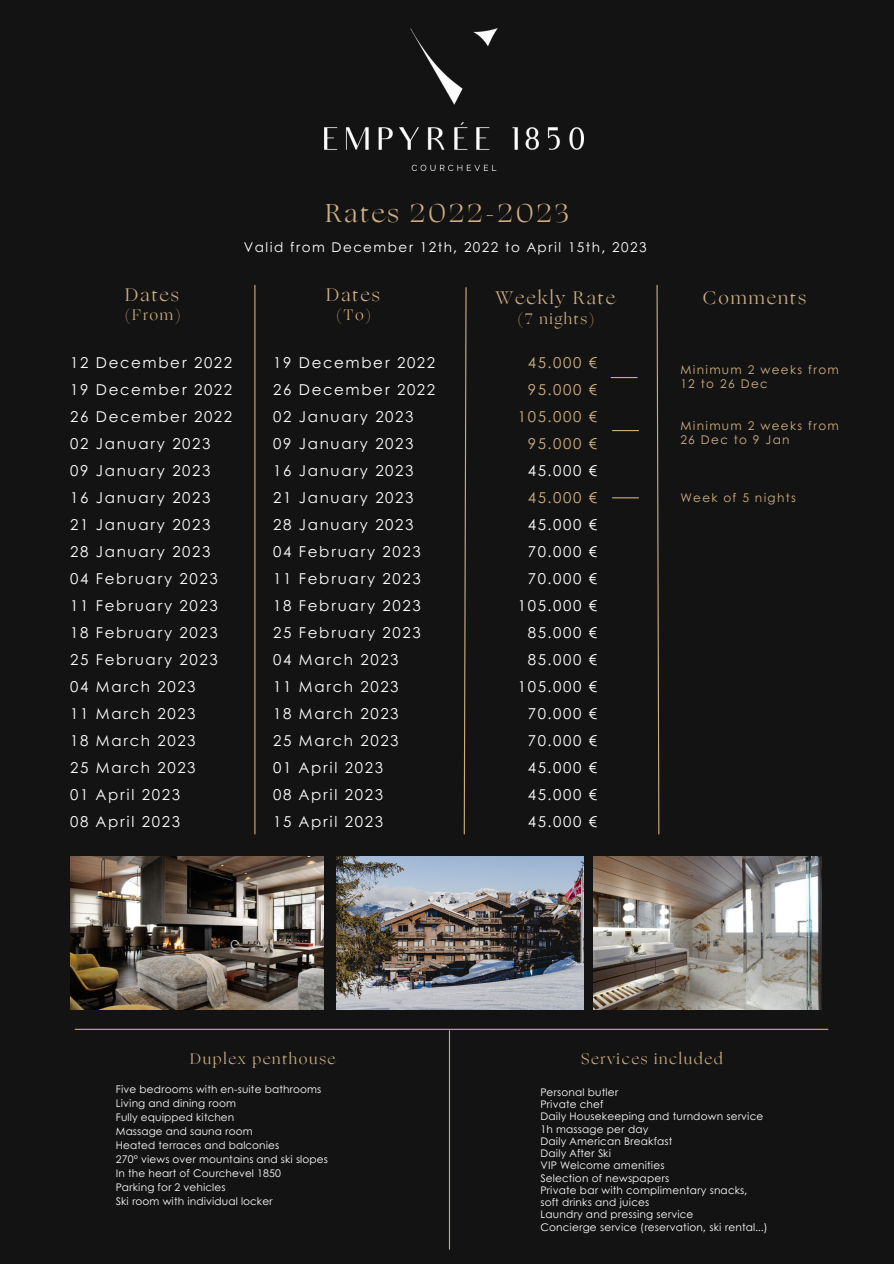
<style>
.page{position:relative;width:894px;height:1264px;background:#fff}
.page>*{position:absolute;margin:0;border:0;box-sizing:border-box;transform-origin:0 0}
.t1{font:25.5px "Ogg";letter-spacing:.11em;color:#cdae80}
.t2{font:18px "Ogg";letter-spacing:.11em;color:#cdae80}
.t3{font:15px/27px "Century Gothic";letter-spacing:.11em;color:#fff}
.t4{font:15px "Ogg";letter-spacing:.11em;color:#cdae80}
.t5{font:15px/27px "Century Gothic";letter-spacing:.11em;color:#cdae80;text-align:right}
.t6{font:13.5px "Century Gothic";letter-spacing:.11em;color:#fff}
.t7{font:12px/14px "Century Gothic";letter-spacing:.11em;color:#cdae80}
.t8{font:10.5px/12.3px "Century Gothic";letter-spacing:.015em;color:#fff}
</style>
<div class="page">
<div style="left:0;top:0;width:893px;height:1263px;background:#131313"></div>
<hr style="left:254px;top:285px;width:1px;height:549px;background:#cdae80">
<svg style="left:463px;top:287px;width:4px;height:548px"></svg>
<svg style="left:656px;top:285px;width:3px;height:550px"></svg>
<hr style="left:449px;top:1030px;width:1px;height:219px;background:#cdae80">
<hr style="left:75px;top:1028px;width:752px;height:1px;background:#cdae80">
<img style="left:324px;top:29px;width:259px;height:142px">
<svg style="left:612px;top:497px;width:26px;height:1px"></svg>
<svg style="left:612px;top:430px;width:26px;height:1px"></svg>
<svg style="left:611px;top:377px;width:26px;height:1px"></svg>
<img style="left:70px;top:856px;width:254px;height:153px">
<img style="left:336px;top:856px;width:247px;height:153px">
<img style="left:593px;top:856px;width:228px;height:153px">
<p class="t2" style="left:125px;top:281px;width:55px">Dates</p>
<p class="t4" style="left:124px;top:303px;width:58px">(From)</p>
<h1 class="t1" style="left:325px;top:194px;width:245px">Rates 2022-2023</h1>
<p class="t6" style="left:244px;top:237px;width:404px">Valid from December 12th, 2022 to April 15th, 2023</p>
<p class="t2" style="left:326px;top:281px;width:55px">Dates</p>
<p class="t4" style="left:336px;top:303px;width:37px">(To)</p>
<p class="t2" style="left:495px;top:285px;width:121px">Weekly Rate</p>
<p class="t4" style="left:517px;top:307px;width:79px">(7 nights)</p>
<p class="t3" style="left:70px;top:348px;width:163px">12 December 2022<br>19 December 2022<br>26 December 2022<br>02 January 2023<br>09 January 2023<br>16 January 2023<br>21 January 2023<br>28 January 2023<br>04 February 2023<br>11 February 2023<br>18 February 2023<br>25 February 2023<br>04 March 2023<br>11 March 2023<br>18 March 2023<br>25 March 2023<br>01 April 2023<br>08 April 2023</p>
<p class="t3" style="left:273px;top:348px;width:163px">19 December 2022<br>26 December 2022<br>02 January 2023<br>09 January 2023<br>16 January 2023<br>21 January 2023<br>28 January 2023<br>04 February 2023<br>11 February 2023<br>18 February 2023<br>25 February 2023<br>04 March 2023<br>11 March 2023<br>18 March 2023<br>25 March 2023<br>01 April 2023<br>08 April 2023<br>15 April 2023</p>
<p class="t5" style="left:517px;top:348px;width:81px">45.000 €<br>95.000 €<br>105.000 €<br>95.000 €</p>
<p class="t3" style="left:527px;top:456px;width:71px">45.000 €</p>
<p class="t5" style="left:527px;top:483px;width:71px">45.000 €</p>
<p class="t3" style="left:517px;top:510px;width:81px;text-align:right">45.000 €<br>70.000 €<br>70.000 €<br>105.000 €<br>85.000 €<br>85.000 €<br>105.000 €<br>70.000 €<br>70.000 €<br>45.000 €<br>45.000 €<br>45.000 €</p>
<p class="t2" style="left:702px;top:285px;width:105px">Comments</p>
<p class="t7" style="left:680px;top:362px;width:160px">Minimum 2 weeks from<br>12 to 26 Dec</p>
<p class="t7" style="left:680px;top:418px;width:160px">Minimum 2 weeks from<br>26 Dec to 9 Jan</p>
<p class="t7" style="left:680px;top:490px;width:117px">Week of 5 nights</p>
<p class="t4" style="left:190px;top:1047px;width:146px">Duplex penthouse</p>
<p class="t4" style="left:581px;top:1047px;width:143px">Services included</p>
<p class="t8" style="left:116px;top:1081px;width:213px;line-height:14px">Five bedrooms with en-suite bathrooms<br>Living and dining room<br>Fully equipped kitchen<br>Massage and sauna room<br>Heated terraces and balconies<br>270° views over mountains and ski slopes<br>In the heart of Courchevel 1850<br>Parking for 2 vehicles<br>Ski room with individual locker</p>
<p class="t8" style="left:540px;top:1085px;width:229px">Personal butler<br>Private chef<br>Daily Housekeeping and turndown service<br>1h massage per day<br>Daily American Breakfast<br>Daily After Ski<br>VIP Welcome amenities<br>Selection of newspapers<br>Private bar with complimentary snacks, soft drinks and juices<br>Laundry and pressing service<br>Concierge service (reservation, ski rental...)</p>
</div>
